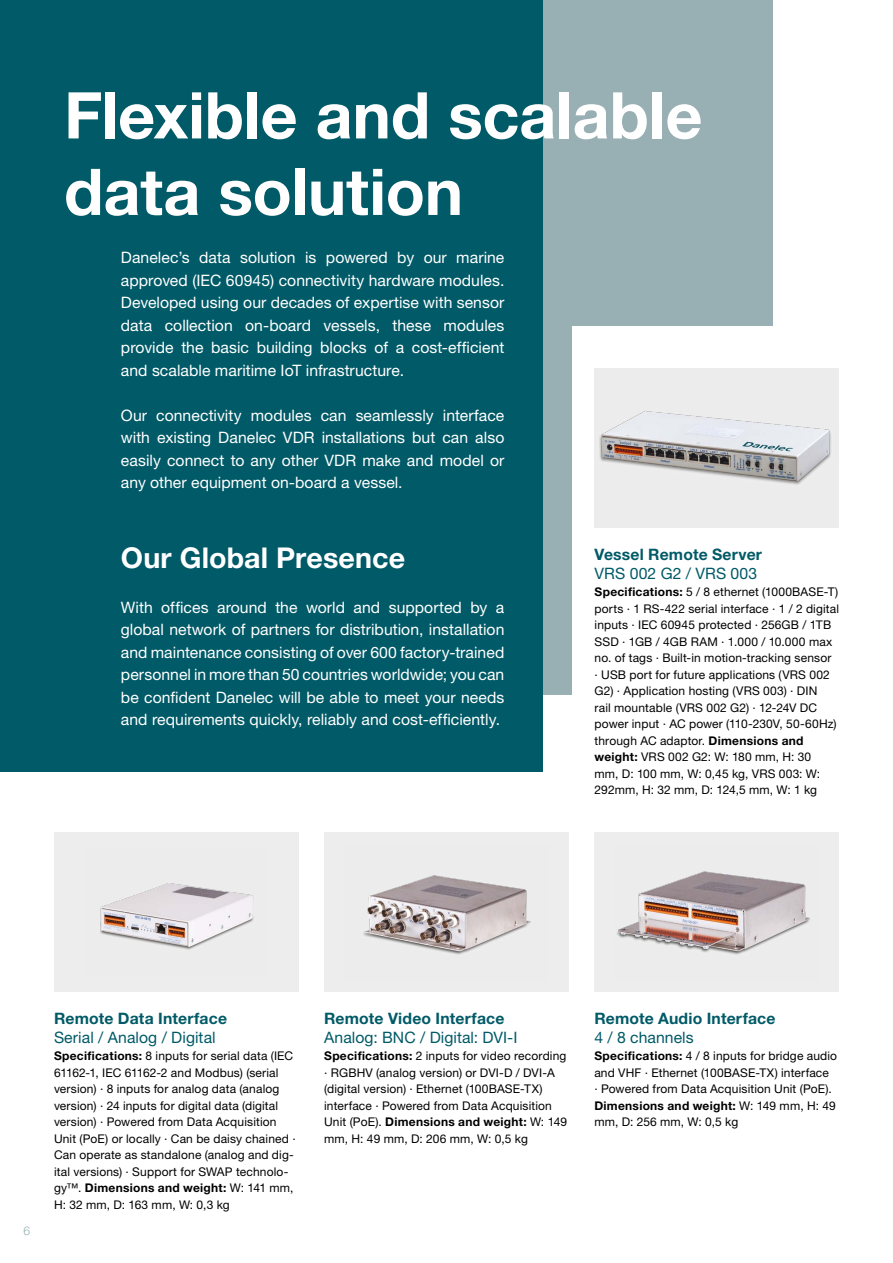
<style>
.page{position:relative;width:893px;height:1263px;background:#fff}
.page>*{position:absolute;margin:0;border:0;box-sizing:border-box;transform-origin:0 0}
.t1{font:700 64.5px/76.5px "Helvetica Neue LT Pro";color:#fff}
.t2{font:700 28.65px "Helvetica Neue LT Pro";letter-spacing:.005em;color:#fff}
.t3{font:15.75px/22.5px "Helvetica Neue LT Pro";letter-spacing:.005em;color:#fff;text-align:justify}
.t4{font:700 15.75px "Helvetica Neue LT Pro";letter-spacing:.01em;color:#005a67}
.t5{font:15.75px "Helvetica Neue LT Pro";letter-spacing:.005em;color:#005a67}
.t6{font:12px/16.5px "Helvetica Neue LT Pro";letter-spacing:.015em;color:#000}
.t7{font:300 12px "Helvetica Neue LT Pro";color:#98afb3}
.s1{font-weight:700}
</style>
<div class="page">
<div style="left:279px;top:305px;width:292px;height:389px;background:#98afb3"></div>
<div style="left:337px;top:0;width:435px;height:325px;background:#98afb3"></div>
<div style="left:0;top:0;width:542px;height:771px;background:#005a67"></div>
<div style="left:54px;top:832px;width:244px;height:159px;background:#ededed"></div>
<img style="left:100px;top:883px;width:154px;height:67px">
<div style="left:324px;top:832px;width:245px;height:159px;background:#ededed"></div>
<img style="left:363px;top:875px;width:168px;height:80px">
<div style="left:594px;top:832px;width:245px;height:159px;background:#ededed"></div>
<img style="left:616px;top:871px;width:194px;height:84px">
<hr style="left:892px;top:842px;width:1px;height:421px;background:#005a67">
<hr style="left:892px;top:422px;width:1px;height:420px;background:#ea5736">
<img style="left:595px;top:368px;width:244px;height:160px">
<h1 class="t1" style="left:64px;top:76px;width:640px">Flexible and scalable data solution</h1>
<p class="t3" style="left:121px;top:246px;width:385px">Danelec’s data solution is powered by our marine approved (IEC 60945) connectivity hardware modules.<br>Developed using our decades of expertise with sensor data collection on-board vessels, these modules provide the basic building blocks of a cost-efficient and scalable maritime IoT infrastructure.</p>
<h3 class="t3" style="left:121px;top:403px;width:385px">Our connectivity modules can seamlessly interface with existing Danelec VDR installations but can also easily connect to any other VDR make and model or any other equipment on-board a vessel.</h3>
<h2 class="t2" style="left:121px;top:540px;width:286px">Our Global Presence</h2>
<p class="t3" style="left:121px;top:596px;width:385px">With offices around the world and supported by a global network of partners for distribution, installation and maintenance consisting of over 600 factory-trained personnel in more than 50 countries worldwide; you can be confident Danelec will be able to meet your needs and requirements quickly, reliably and cost-efficiently.</p>
<h3 class="t4" style="left:595px;top:544px;width:169px">Vessel Remote Server</h3>
<h3 class="t5" style="left:595px;top:564px;width:164px">VRS 002 G2 / VRS 003</h3>
<p class="t6" style="left:595px;top:584px;width:246px"><span class="s1">Specifications:</span> 5 / 8 ethernet (1000BASE-T) ports ∙ 1 RS-422 serial interface ∙ 1 / 2 digital inputs ∙ IEC 60945 protected ∙ 256GB / 1TB SSD ∙ 1GB / 4GB RAM ∙ 1.000 / 10.000 max no. of tags ∙ Built-in motion-tracking sensor<br>∙ USB port for future applications (VRS 002<br>G2) ∙ Application hosting (VRS 003) ∙ DIN<br>rail mountable (VRS 002 G2) ∙ 12-24V DC power input ∙ AC power (110-230V, 50-60Hz) through AC adaptor. <span class="s1">Dimensions and weight:</span> VRS 002 G2: W: 180 mm, H: 30<br>mm, D: 100 mm, W: 0,45 kg, VRS 003: W:<br>292mm, H: 32 mm, D: 124,5 mm, W: 1 kg</p>
<p class="t7" style="left:24px;top:1224px;width:8px">6</p>
<h3 class="t4" style="left:54px;top:1008px;width:175px">Remote Data Interface</h3>
<h3 class="t5" style="left:54px;top:1028px;width:163px">Serial / Analog / Digital</h3>
<p class="t6" style="left:54px;top:1048px;width:243px"><span class="s1">Specifications:</span> 8 inputs for serial data (IEC 61162-1, IEC 61162-2 and Modbus) (serial version) ∙ 8 inputs for analog data (analog version) ∙ 24 inputs for digital data (digital version) ∙ Powered from Data Acquisition Unit (PoE) or locally ∙ Can be daisy chained ∙ Can operate as standalone (analog and dig&shy;ital versions) ∙ Support for SWAP technolo&shy;gy™. <span class="s1">Dimensions and weight:</span> W: 141 mm, H: 32 mm, D: 163 mm, W: 0,3 kg</p>
<h3 class="t4" style="left:324px;top:1008px;width:182px">Remote Video Interface</h3>
<h3 class="t5" style="left:324px;top:1028px;width:195px">Analog: BNC / Digital: DVI-I</h3>
<p class="t6" style="left:324px;top:1048px;width:244px"><span class="s1">Specifications:</span> 2 inputs for video recording ∙ RGBHV (analog version) or DVI-D / DVI-A (digital version) ∙ Ethernet (100BASE-TX) interface ∙ Powered from Data Acquisition Unit (PoE). <span class="s1">Dimensions and weight:</span> W: 149 mm, H: 49 mm, D: 206 mm, W: 0,5 kg</p>
<h3 class="t4" style="left:594px;top:1008px;width:183px">Remote Audio Interface</h3>
<h3 class="t5" style="left:594px;top:1028px;width:101px">4 / 8 channels</h3>
<p class="t6" style="left:594px;top:1048px;width:244px"><span class="s1">Specifications:</span> 4 / 8 inputs for bridge audio and VHF ∙ Ethernet (100BASE-TX) interface<br>∙ Powered from Data Acquisition Unit (PoE).<br><span class="s1">Dimensions and weight:</span> W: 149 mm, H: 49 mm, D: 256 mm, W: 0,5 kg</p>
</div>
